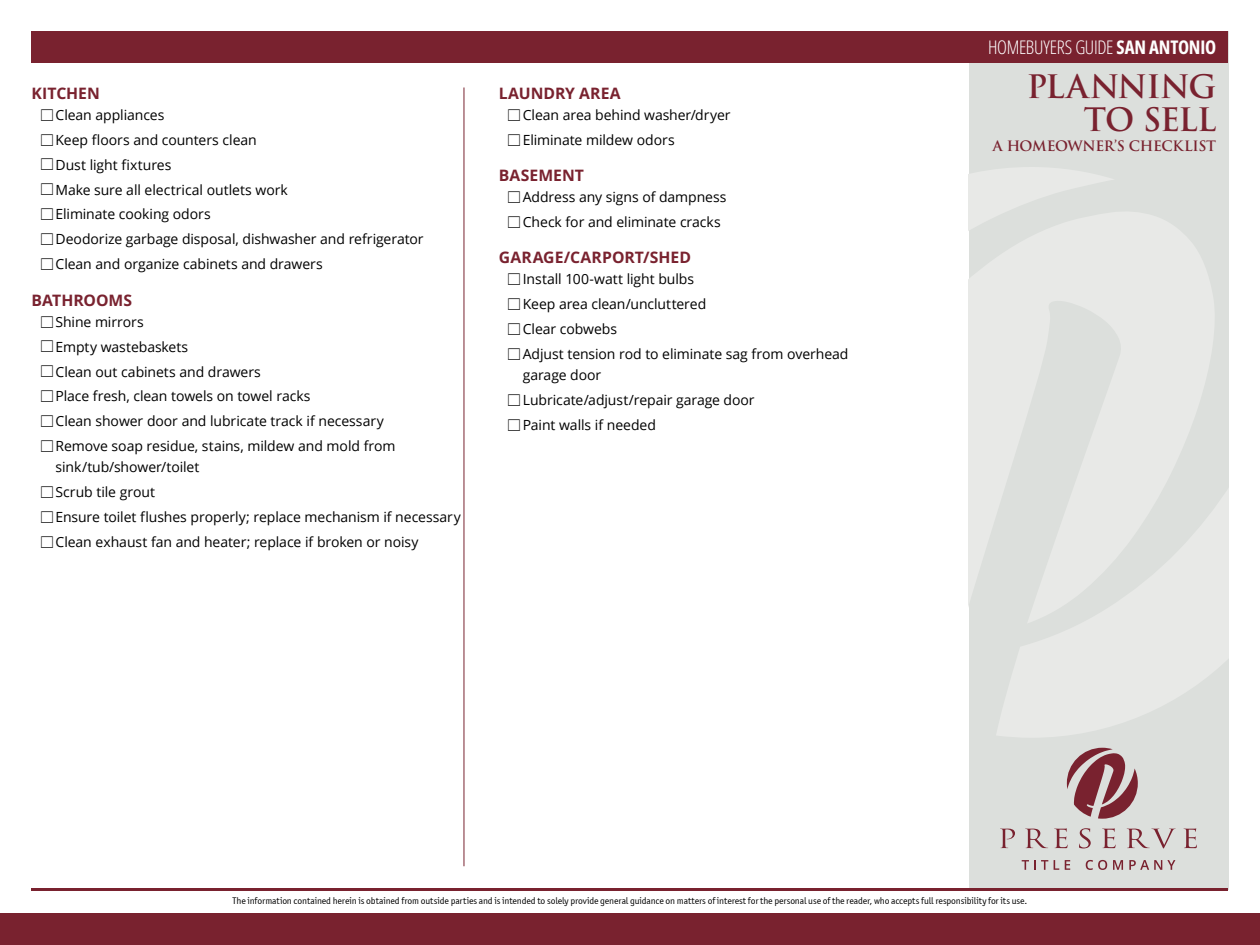
<style>
.page{position:relative;width:1260px;height:945px;background:#fff}
.page>*{position:absolute;margin:0;border:0;box-sizing:border-box;transform-origin:0 0}
.t1{font:700 31.5px/33.2px "Trajan Pro";letter-spacing:-.035em;color:#79222f;text-align:right}
.t2{font:300 18.72px "Open Sans Condensed";letter-spacing:-.015em;color:#fff}
.t3{font:700 15.75px "Open Sans";color:#79222f}
.t4{font:14px/24.9px "Open Sans";letter-spacing:-.005em;color:#000}
.t5{font:700 14px "Trajan Pro";letter-spacing:-.02em;color:#79222f}
.t6{font:9.62px "Officina Sans ITCTT Book";letter-spacing:-.01em;color:#000}
.s1{font-weight:700}
</style>
<div class="page">
<div style="left:969px;top:32px;width:259px;height:858px;background:#dcdfdc"></div>
<svg style="left:969px;top:167px;width:259px;height:570px;fill:#e8e9e7"></svg>
<div style="left:32px;top:32px;width:1196px;height:31px;background:#79222f"></div>
<hr style="left:32px;top:888px;width:1196px;height:3px;background:#79222f">
<svg style="left:1000px;top:829px;width:15px;height:19px"></svg>
<svg style="left:1025px;top:829px;width:23px;height:19px"></svg>
<svg style="left:1054px;top:828px;width:14px;height:20px"></svg>
<svg style="left:1079px;top:828px;width:12px;height:20px"></svg>
<svg style="left:1102px;top:828px;width:14px;height:20px"></svg>
<svg style="left:1127px;top:829px;width:48px;height:19px"></svg>
<svg style="left:1184px;top:828px;width:13px;height:20px"></svg>
<svg style="left:1022px;top:860px;width:26px;height:10px"></svg>
<svg style="left:1054px;top:860px;width:5px;height:10px"></svg>
<svg style="left:1065px;top:860px;width:5px;height:10px"></svg>
<svg style="left:1086px;top:860px;width:21px;height:10px"></svg>
<svg style="left:1113px;top:860px;width:10px;height:10px"></svg>
<svg style="left:1129px;top:860px;width:46px;height:10px"></svg>
<svg style="left:1067px;top:748px;width:71px;height:71px"></svg>
<hr style="left:464px;top:88px;width:1px;height:778px;background:#79222f">
<div style="left:0;top:914px;width:1260px;height:31px;background:#79222f"></div>
<p class="t3" style="left:32px;top:82px;width:70px">KITCHEN</p>
<p class="t4" style="left:56px;top:102px;width:370px">Clean appliances<br>Keep floors and counters clean<br>Dust light fixtures<br>Make sure all electrical outlets work<br>Eliminate cooking odors<br>Deodorize garbage disposal, dishwasher and refrigerator<br>Clean and organize cabinets and drawers</p>
<p class="t3" style="left:32px;top:289px;width:102px">BATHROOMS</p>
<p class="t4" style="left:56px;top:309px;width:341px">Shine mirrors<br>Empty wastebaskets<br>Clean out cabinets and drawers<br>Place fresh, clean towels on towel racks<br>Clean shower door and lubricate track if necessary Remove soap residue, stains, mildew and mold from</p>
<p class="t4" style="left:56px;top:454px;width:407px">sink/tub/shower/toilet<br>Scrub tile grout<br>Ensure toilet flushes properly; replace mechanism if necessary Clean exhaust fan and heater; replace if broken or noisy</p>
<p class="t3" style="left:499px;top:82px;width:124px">LAUNDRY AREA</p>
<p class="t4" style="left:523px;top:102px;width:209px">Clean area behind washer/dryer<br>Eliminate mildew odors</p>
<p class="t3" style="left:499px;top:164px;width:87px">BASEMENT</p>
<p class="t4" style="left:523px;top:184px;width:205px">Address any signs of dampness<br>Check for and eliminate cracks</p>
<p class="t3" style="left:499px;top:247px;width:194px">GARAGE/CARPORT/SHED</p>
<p class="t4" style="left:523px;top:266px;width:327px">Install 100-watt light bulbs<br>Keep area clean/uncluttered<br>Clear cobwebs<br>Adjust tension rod to eliminate sag from overhead</p>
<p class="t4" style="left:523px;top:362px;width:233px">garage door<br>Lubricate/adjust/repair garage door<br>Paint walls if needed</p>
<h2 class="t2" style="left:988px;top:34px;width:230px">HOMEBUYERS GUIDE <span class="s1">SAN ANTONIO</span></h2>
<h1 class="t1" style="left:1027px;top:70px;width:191px">PLANNING<br>TO SELL</h1>
<p class="t5" style="left:993px;top:138px;width:225px">A HOMEOWNER’S CHECKLIST</p>
<p class="t6" style="left:233px;top:896px;width:796px">The information contained herein is obtained from outside parties and is intended to solely provide general guidance on matters of interest for the personal use of the reader, who accepts full responsibility for its use.</p>
</div>
